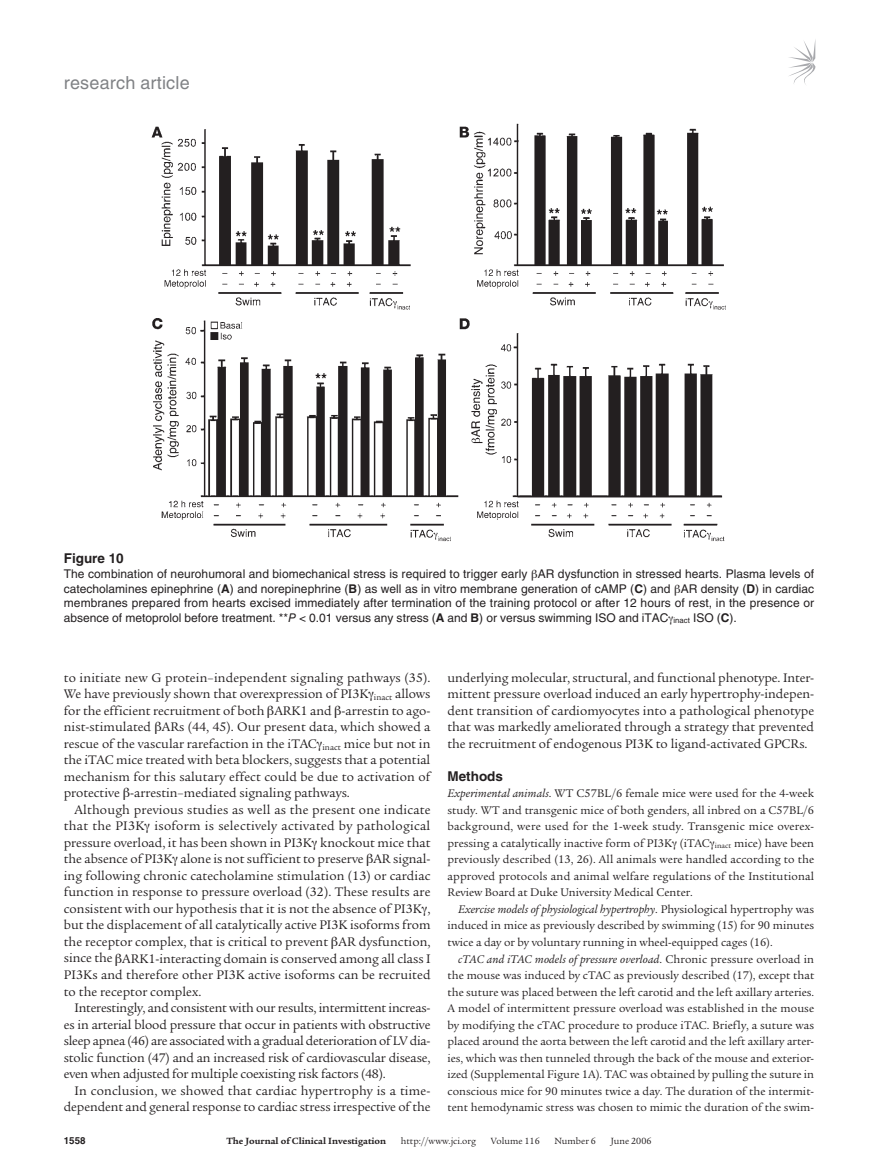
<style>
.page{position:relative;width:878px;height:1174px;background:#fff}
.page>*{position:absolute;margin:0;border:0;box-sizing:border-box;transform-origin:0 0}
.t1{font:18px "Helvetica LT Std";letter-spacing:.01em;color:#808285}
.t2{font:13.5px/16.5px "Legacy Serif Std";color:#231f20;text-align:justify}
.t3{font:700 13.5px "Helvetica LT Std";color:#231f20}
.t4{font:12px/16.5px "Legacy Serif Std";color:#231f20;text-align:justify}
.t5{font:12px/14.7px "Helvetica LT Std";color:#231f20;text-align:justify}
.t6{font:9.75px "Legacy Serif Std";color:#231f20}
.t7{font:700 9.75px "Legacy Serif Std";color:#231f20}
.t8{font:700 9.75px "Helvetica LT Std";color:#231f20}
.s1{font-weight:700}
.s2{font-style:italic}
</style>
<div class="page">
<svg style="left:789px;top:41px;width:26px;height:44px"></svg>
<img style="left:151px;top:123px;width:575px;height:419px">
<h1 class="t1" style="left:64px;top:72px;width:127px">research article</h1>
<p class="t3" style="left:64px;top:550px;width:61px">Figure 10</p>
<p class="t5" style="left:64px;top:566px;width:751px">The combination of neurohumoral and biomechanical stress is required to trigger early AR dysfunction in stressed hearts. Plasma levels of catecholamines epinephrine (<span class="s1">A</span>) and norepinephrine (<span class="s1">B</span>) as well as in vitro membrane generation of cAMP (<span class="s1">C</span>) and AR density (<span class="s1">D</span>) in cardiac membranes prepared from hearts excised immediately after termination of the training protocol or after 12 hours of rest, in the presence or absence of metoprolol before treatment. **<span class="s2">P</span> &lt; 0.01 versus any stress (<span class="s1">A</span> and <span class="s1">B</span>) or versus swimming ISO and iTAC <sub>inact</sub> ISO (<span class="s1">C</span>).</p>
<p class="t2" style="left:64px;top:669px;width:368px">to initiate new G protein–independent signaling pathways (35).<br>We have previously shown that overexpression of PI3K <sub>inact</sub> allows for the efficient recruitment of both ARK1 and -arrestin to ago&shy;nist-stimulated ARs (44, 45). Our present data, which showed a rescue of the vascular rarefaction in the iTAC <sub>inact</sub> mice but not in the iTAC mice treated with beta blockers, suggests that a potential mechanism for this salutary effect could be due to activation of protective -arrestin–mediated signaling pathways.</p>
<p class="t2" style="left:64px;top:801px;width:368px;text-indent:11px">Although previous studies as well as the present one indicate that the PI3K isoform is selectively activated by pathological pressure overload, it has been shown in PI3K knockout mice that the absence of PI3K alone is not sufficient to preserve AR signal&shy;ing following chronic catecholamine stimulation (13) or cardiac function in response to pressure overload (32). These results are consistent with our hypothesis that it is not the absence of PI3K , but the displacement of all catalytically active PI3K isoforms from the receptor complex, that is critical to prevent AR dysfunction, since the ARK1-interacting domain is conserved among all class I PI3Ks and therefore other PI3K active isoforms can be recruited to the receptor complex.</p>
<p class="t2" style="left:64px;top:999px;width:368px;text-indent:11px">Interestingly, and consistent with our results, intermittent increas&shy;es in arterial blood pressure that occur in patients with obstructive sleep apnea (46) are associated with a gradual deterioration of LV dia&shy;stolic function (47) and an increased risk of cardiovascular disease, even when adjusted for multiple coexisting risk factors (48).</p>
<p class="t2" style="left:64px;top:1082px;width:368px;text-align:right">In conclusion, we showed that cardiac hypertrophy is a time&shy;dependent and general response to cardiac stress irrespective of the</p>
<p class="t2" style="left:447px;top:669px;width:368px">underlying molecular, structural, and functional phenotype. Inter&shy;mittent pressure overload induced an early hypertrophy-indepen&shy;dent transition of cardiomyocytes into a pathological phenotype that was markedly ameliorated through a strategy that prevented the recruitment of endogenous PI3K to ligand-activated GPCRs.</p>
<p class="t3" style="left:447px;top:768px;width:57px">Methods</p>
<p class="t4" style="left:447px;top:785px;width:368px"><span class="s2">Experimental animals</span>. WT C57BL/6 female mice were used for the 4-week study. WT and transgenic mice of both genders, all inbred on a C57BL/6 background, were used for the 1-week study. Transgenic mice overex&shy;pressing a catalytically inactive form of PI3K (iTAC <sub>inact</sub> mice) have been previously described (13, 26). All animals were handled according to the approved protocols and animal welfare regulations of the Institutional Review Board at Duke University Medical Center.</p>
<p class="t4" style="left:447px;top:901px;width:368px;text-indent:11px"><span class="s2">Exercise models of physiological hypertrophy</span>. Physiological hypertrophy was induced in mice as previously described by swimming (15) for 90 minutes twice a day or by voluntary running in wheel-equipped cages (16).</p>
<p class="t4" style="left:447px;top:950px;width:368px;text-indent:11px"><span class="s2">cTAC and iTAC models of pressure overload</span>. Chronic pressure overload in the mouse was induced by cTAC as previously described (17), except that the suture was placed between the left carotid and the left axillary arteries.<br>A model of intermittent pressure overload was established in the mouse by modifying the cTAC procedure to produce iTAC. Briefly, a suture was placed around the aorta between the left carotid and the left axillary arter&shy;ies, which was then tunneled through the back of the mouse and exterior&shy;ized (Supplemental Figure 1A). TAC was obtained by pulling the suture in conscious mice for 90 minutes twice a day. The duration of the intermit&shy;tent hemodynamic stress was chosen to mimic the duration of the swim-</p>
<p class="t8" style="left:64px;top:1134px;width:23px">1558</p>
<p class="t7" style="left:226px;top:1135px;width:161px">The Journal of Clinical Investigation</p>
<p class="t6" style="left:401px;top:1135px;width:77px">http://www.jci.org</p>
<p class="t6" style="left:491px;top:1135px;width:50px">Volume 116</p>
<p class="t6" style="left:554px;top:1135px;width:43px">Number 6</p>
<p class="t6" style="left:610px;top:1135px;width:42px">June 2006</p>
</div>
